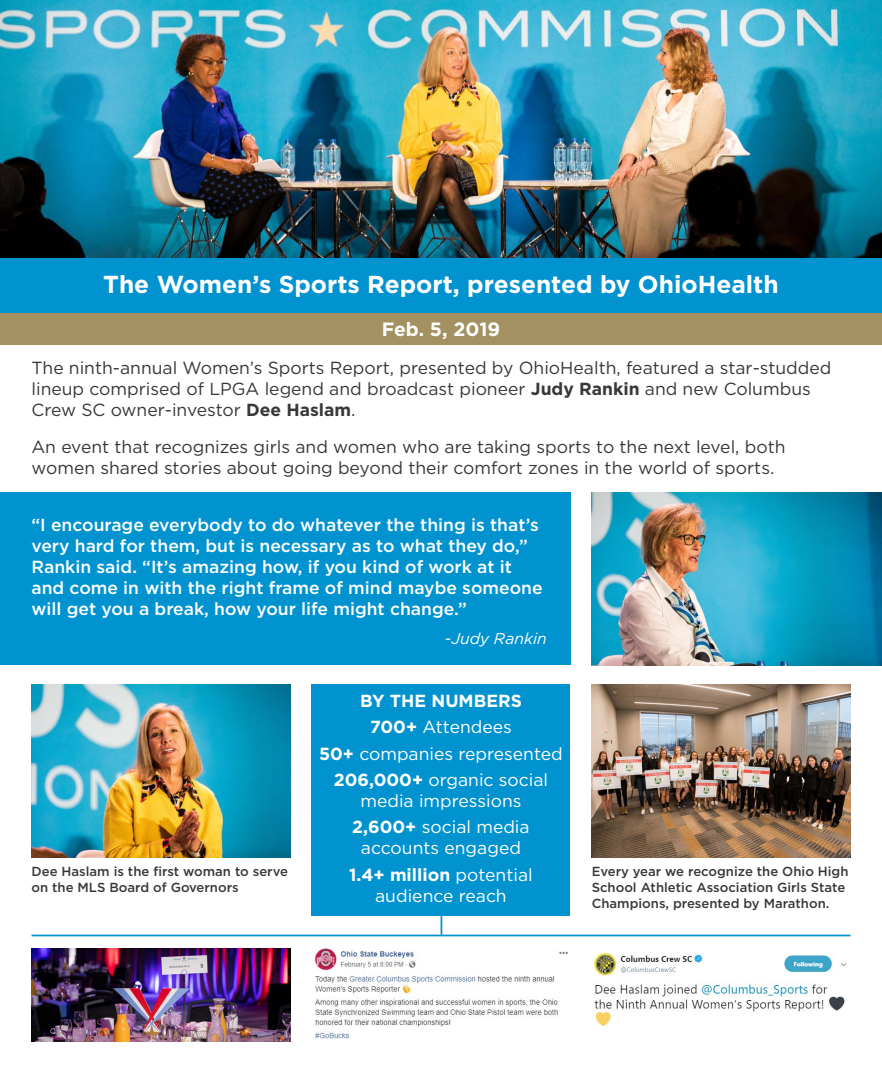
<style>
.page{position:relative;width:882px;height:1071px;background:#fff}
.page>*{position:absolute;margin:0;border:0;box-sizing:border-box;transform-origin:0 0}
.t1{font:700 24.5px "Gotham";color:#fff}
.t2{font:700 19.25px "Gotham";color:#fff}
.t3{font:17.5px/21px "Gotham";color:#383839}
.t4{font:500 17.5px/21px "Gotham";color:#fff}
.t5{font:17.5px/26.4px "Gotham";color:#fff;text-align:center}
.t6{font:italic 15.75px "Gotham";color:#fff}
.t7{font:500 13.12px/15.8px "Gotham";color:#383839}
.s1{font-weight:700}
</style>
<div class="page">
<img style="left:0;top:0;width:882px;height:258px">
<div style="left:0;top:258px;width:882px;height:55px;background:#0093d0"></div>
<div style="left:0;top:313px;width:882px;height:31px;background:#a39161"></div>
<div style="left:0;top:492px;width:570px;height:173px;background:#0093d0"></div>
<img style="left:592px;top:492px;width:290px;height:173px">
<img style="left:32px;top:684px;width:258px;height:173px">
<img style="left:591px;top:684px;width:259px;height:173px">
<div style="left:312px;top:684px;width:258px;height:232px;background:#0093d0"></div>
<img style="left:312px;top:948px;width:256px;height:91px">
<img style="left:32px;top:948px;width:258px;height:93px">
<img style="left:593px;top:953px;width:254px;height:73px">
<svg style="left:439px;top:916px;width:4px;height:19px"></svg>
<hr style="left:32px;top:935px;width:818px;height:1px;background:#0093d0">
<h1 class="t1" style="left:103px;top:268px;width:677px">The Women’s Sports Report, presented by OhioHealth</h1>
<p class="t2" style="left:382px;top:316px;width:120px">Feb. 5, 2019</p>
<p class="t3" style="left:32px;top:357px;width:801px">The ninth-annual Women’s Sports Report, presented by OhioHealth, featured a star-studded lineup comprised of LPGA legend and broadcast pioneer <span class="s1">Judy Rankin</span> and new Columbus<br>Crew SC owner-investor <span class="s1">Dee Haslam</span>.</p>
<p class="t3" style="left:32px;top:436px;width:756px">An event that recognizes girls and women who are taking sports to the next level, both women shared stories about going beyond their comfort zones in the world of sports.</p>
<p class="t4" style="left:32px;top:514px;width:513px">“I encourage everybody to do whatever the thing is that’s very hard for them, but is necessary as to what they do,” Rankin said. “It’s amazing how, if you kind of work at it and come in with the right frame of mind maybe someone will get you a break, how your life might change.”</p>
<p class="t6" style="left:445px;top:628px;width:103px">-Judy Rankin</p>
<p class="t5" style="left:319px;top:687px;width:245px"><span class="s1">BY THE NUMBERS<br>700+</span> Attendees<br><span class="s1">50+</span> companies represented<br><span class="s1">206,000+</span> organic social</p>
<p class="t5" style="left:352px;top:787px;width:179px">media impressions<br><span class="s1">2,600+</span> social media</p>
<p class="t5" style="left:349px;top:835px;width:185px">accounts engaged<br><span class="s1">1.4+ million</span> potential</p>
<p class="t5" style="left:375px;top:882px;width:133px">audience reach</p>
<p class="t7" style="left:32px;top:864px;width:258px">Dee Haslam is the first woman to serve on the MLS Board of Governors</p>
<p class="t7" style="left:592px;top:864px;width:258px">Every year we recognize the Ohio High<br>School Athletic Association Girls State<br>Champions, presented by Marathon.</p>
</div>
